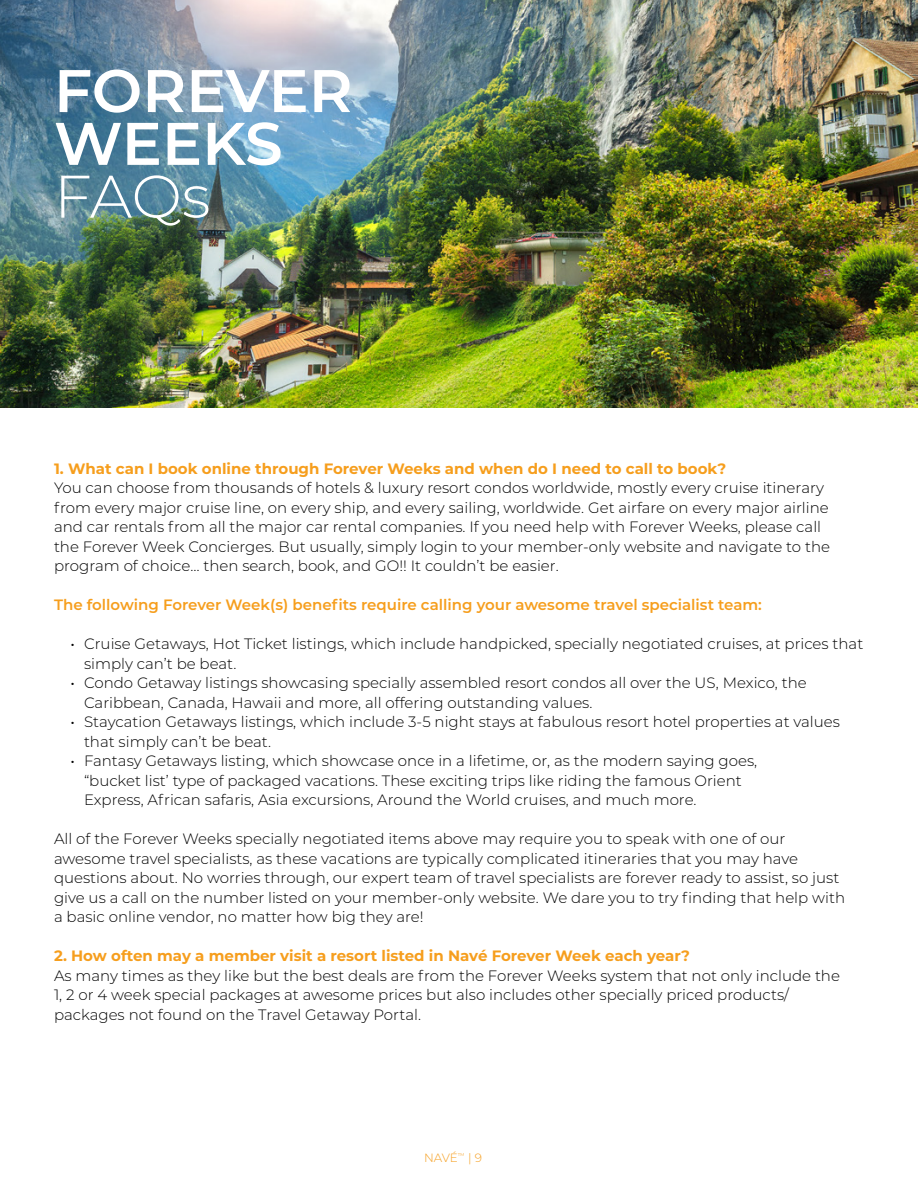
<style>
.page{position:relative;width:918px;height:1188px;background:#fff}
.page>*{position:absolute;margin:0;border:0;box-sizing:border-box;transform-origin:0 0}
.t1{font:600 60px/52.8px "Montserrat";letter-spacing:-.005em;color:#fff}
.t2{font:300 60px "Montserrat";color:#fff}
.t3{font:300 15px/19.5px "Montserrat";color:#000}
.t4{font:700 15px "Montserrat";color:#f69e1d}
.t5{font:600 15px "Montserrat";color:#f69e1d}
.t6{font:300 12px "Montserrat";color:#f69e1d}
.s1{font-weight:400}
</style>
<div class="page">
<img style="left:0;top:0;width:918px;height:408px">
<p class="t1" style="left:54px;top:62px;width:300px">FOREVER<br>WEEKS</p>
<p class="t2" style="left:54px;top:156px;width:158px">FAQs</p>
<p class="t4" style="left:54px;top:457px;width:674px">1. What can I book online through Forever Weeks and when do I need to call to book?</p>
<p class="t3" style="left:54px;top:477px;width:778px">You can choose from thousands of hotels &amp; luxury resort condos worldwide, mostly every cruise itinerary from every major cruise line, on every ship, and every sailing, worldwide. Get airfare on every major airline and car rentals from all the major car rental companies. If you need help with Forever Weeks, please call the Forever Week Concierges. But usually, simply login to your member-only website and navigate to the program of choice… then search, book, and GO!! It couldn’t be easier.</p>
<p class="t5" style="left:54px;top:594px;width:709px">The following Forever Week(s) benefits require calling your awesome travel specialist team:</p>
<p class="t3" style="left:84px;top:633px;width:781px;text-indent:-14px"><span class="s1">•</span> Cruise Getaways, Hot Ticket listings, which include handpicked, specially negotiated cruises, at prices that simply can’t be beat.</p>
<p class="t3" style="left:84px;top:672px;width:724px;text-indent:-14px"><span class="s1">•</span> Condo Getaway listings showcasing specially assembled resort condos all over the US, Mexico, the<br>Caribbean, Canada, Hawaii and more, all offering outstanding values.</p>
<p class="t3" style="left:84px;top:711px;width:758px;text-indent:-14px"><span class="s1">•</span> Staycation Getaways listings, which include 3-5 night stays at fabulous resort hotel properties at values that simply can’t be beat.</p>
<p class="t3" style="left:84px;top:750px;width:675px;text-indent:-14px"><span class="s1">•</span> Fantasy Getaways listing, which showcase once in a lifetime, or, as the modern saying goes, “bucket list’ type of packaged vacations. These exciting trips like riding the famous Orient<br>Express, African safaris, Asia excursions, Around the World cruises, and much more.</p>
<p class="t3" style="left:54px;top:828px;width:733px">All of the Forever Weeks specially negotiated items above may require you to speak with one of our</p>
<p class="t3" style="left:54px;top:848px;width:746px">awesome travel specialists, as these vacations are typically complicated itineraries that you may have</p>
<p class="t3" style="left:54px;top:867px;width:787px">questions about. No worries through, our expert team of travel specialists are forever ready to assist, so just</p>
<p class="t3" style="left:54px;top:887px;width:793px">give us a call on the number listed on your member-only website. We dare you to try finding that help with</p>
<p class="t3" style="left:54px;top:906px;width:371px">a basic online vendor, no matter how big they are!</p>
<p class="t4" style="left:54px;top:945px;width:637px">2. How often may a member visit a resort listed in Navé Forever Week each year?</p>
<p class="t3" style="left:54px;top:965px;width:788px">As many times as they like but the best deals are from the Forever Weeks system that not only include the</p>
<p class="t3" style="left:54px;top:984px;width:736px">1, 2 or 4 week special packages at awesome prices but also includes other specially priced products/</p>
<p class="t3" style="left:54px;top:1004px;width:369px">packages not found on the Travel Getaway Portal.</p>
<p class="t6" style="left:424px;top:1150px;width:59px">NAVÉ<sup>™</sup> | 9</p>
</div>
